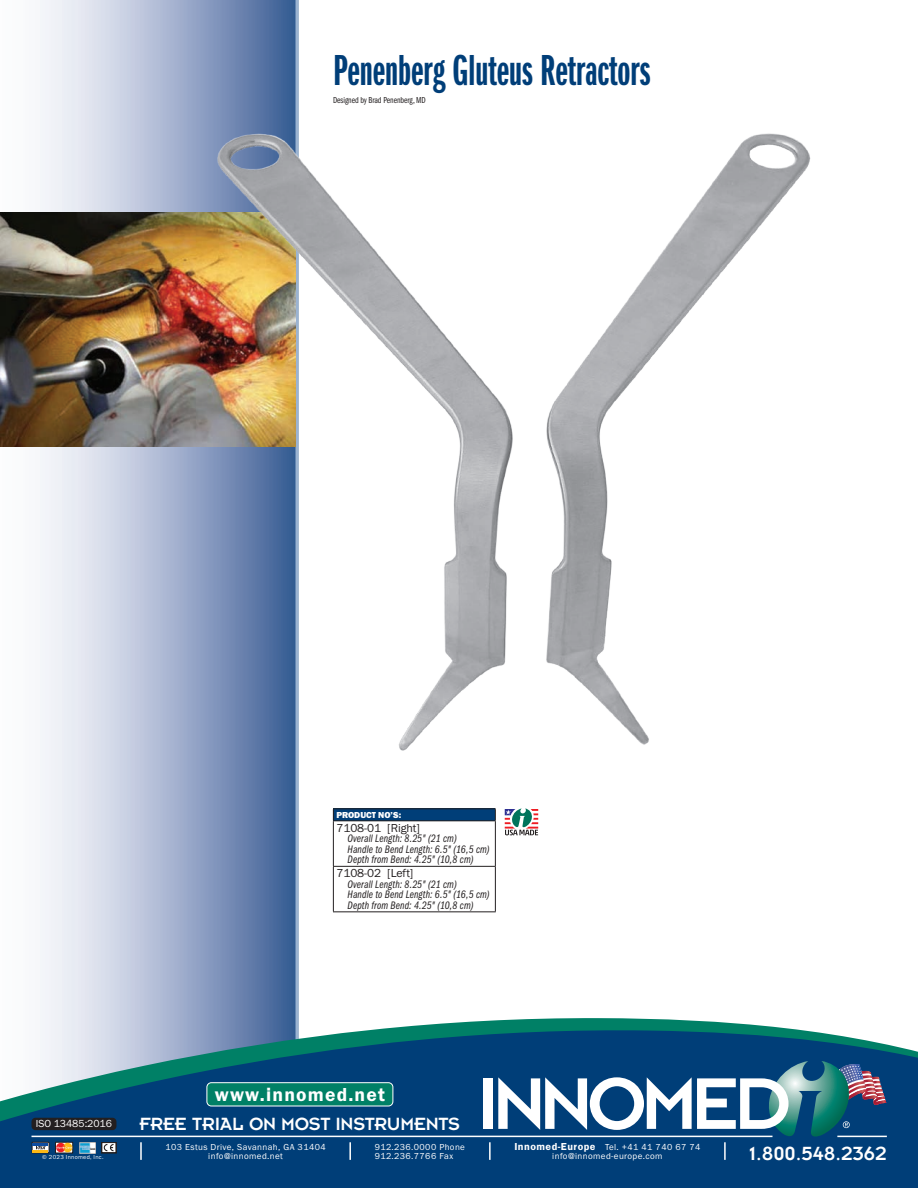
<style>
.page{position:relative;width:918px;height:1188px;background:#fff}
.page>*{position:absolute;margin:0;border:0;box-sizing:border-box;transform-origin:0 0}
.t1{font:45px "ITC Franklin Gothic Std Dm X Cp";color:#003e78}
.t2{font:21px "Insignia LT Pro";color:#fff}
.t3{font:19.5px "Insignia LT Pro";letter-spacing:-.01em;color:#fff}
.t4{font:19.5px "Franklin Gothic URW Dem";letter-spacing:.06em;color:#fff}
.t5{font:12px "Franklin Gothic URW Boo";letter-spacing:-.005em;color:#231f20}
.t6{font:11.25px/10.5px "ITC Franklin Gothic Std Bk Cp It";letter-spacing:.01em;color:#231f20}
.t7{font:10.65px "Franklin Gothic URW Boo";letter-spacing:-.005em;color:#fff}
.t8{font:9px/9px "Franklin Gothic URW Boo";letter-spacing:.045em;color:#fff;text-align:center}
.t9{font:9px "ITC Franklin Gothic Std Bk Cp";letter-spacing:-.005em;color:#231f20}
.t10{font:9px "Franklin Gothic URW Hea";letter-spacing:-.005em;color:#fff}
.t11{font:6px "Franklin Gothic URW Boo";letter-spacing:.045em;color:#fff}
.s1{font-family:"Franklin Gothic URW Dem";font-size:10.5px}
</style>
<div class="page">
<svg style="left:40px;top:0;width:256px;height:1018px;background:#b3bfd6"></svg>
<hr style="left:296px;top:0;width:2px;height:1044px;background:#cfd6e6">
<img style="left:0;top:212px;width:202px;height:235px">
<img style="left:202px;top:128px;width:609px;height:638px">
<svg style="left:505px;top:808px;width:33px;height:27px"></svg>
<div style="left:333px;top:809px;width:162px;height:12px;background:#003e78"></div>
<hr style="left:333px;top:866px;width:163px;height:1px;background:#231f20">
<hr style="left:333px;top:911px;width:163px;height:1px;background:#231f20">
<hr style="left:333px;top:821px;width:1px;height:45px;background:#231f20">
<hr style="left:495px;top:821px;width:1px;height:45px;background:#231f20">
<hr style="left:333px;top:867px;width:1px;height:44px;background:#231f20">
<hr style="left:495px;top:867px;width:1px;height:44px;background:#231f20">
<hr style="left:333px;top:808px;width:163px;height:1px;background:#231f20">
<hr style="left:333px;top:820px;width:163px;height:1px;background:#231f20">
<svg style="left:0;top:1018px;width:918px;height:170px;background:#28638b"></svg>
<svg style="left:32px;top:1142px;width:17px;height:11px"></svg>
<hr style="left:33px;top:1143px;width:15px;height:3px;background:#0d4da1">
<svg style="left:55px;top:1142px;width:18px;height:11px"></svg>
<img style="left:79px;top:1142px;width:17px;height:11px">
<div style="left:101px;top:1142px;width:15px;height:11px;border:1px solid #231f20"></div>
<svg style="left:104px;top:1144px;width:10px;height:7px"></svg>
<div style="left:102px;top:1142px;width:14px;height:11px;border:1px solid #231f20"></div>
<div style="left:483px;top:1078px;width:10px;height:51px;background:#fff"></div>
<svg style="left:498px;top:1061px;width:388px;height:99px"></svg>
<div style="left:32px;top:1118px;width:84px;height:12px;background:#231f20;border-radius:4px"></div>
<div style="left:207px;top:1083px;width:186px;height:23px;background:#008066;border-radius:4px"></div>
<div style="left:207px;top:1082px;width:186px;height:24px;border:1px solid #fff;border-radius:4px"></div>
<h1 class="t1" style="left:333px;top:46px;width:319px">Penenberg Gluteus Retractors</h1>
<p class="t9" style="left:333px;top:95px;width:94px">Designed by Brad Penenberg, MD</p>
<p class="t10" style="left:336px;top:809px;width:67px">PRODUCT NO’S:</p>
<p class="t5" style="left:336px;top:820px;width:85px">7108-01 [Right]</p>
<p class="t6" style="left:348px;top:834px;width:144px">Overall Length: 8.25" (21 cm)<br>Handle to Bend Length: 6.5" (16,5 cm)<br>Depth from Bend: 4.25" (10,8 cm)</p>
<p class="t5" style="left:336px;top:866px;width:79px">7108-02 [Left]</p>
<p class="t6" style="left:348px;top:879px;width:144px">Overall Length: 8.25" (21 cm)<br>Handle to Bend Length: 6.5" (16,5 cm)<br>Depth from Bend: 4.25" (10,8 cm)</p>
<p class="t7" style="left:36px;top:1117px;width:78px">ISO 13485:2016</p>
<h3 class="t4" style="left:215px;top:1082px;width:172px">www.innomed.net</h3>
<h3 class="t3" style="left:140px;top:1114px;width:322px">FREE TRIAL ON MOST INSTRUMENTS</h3>
<p class="t8" style="left:166px;top:1142px;width:162px">103 Estus Drive, Savannah, GA 31404 info@innomed.net</p>
<p class="t8" style="left:375px;top:1142px;width:92px;text-align:left">912.236.0000 Phone<br>912.236.7766 Fax</p>
<p class="t8" style="left:514px;top:1142px;width:188px"><span class="s1">Innomed-Europe</span> Tel. +41 41 740 67 74</p>
<p class="t11" style="left:42px;top:1153px;width:63px">© 2023 Innomed, Inc.</p>
<p class="t8" style="left:552px;top:1151px;width:112px">info@innomed-europe.com</p>
<h2 class="t2" style="left:749px;top:1143px;width:139px">1.800.548.2362</h2>
</div>
